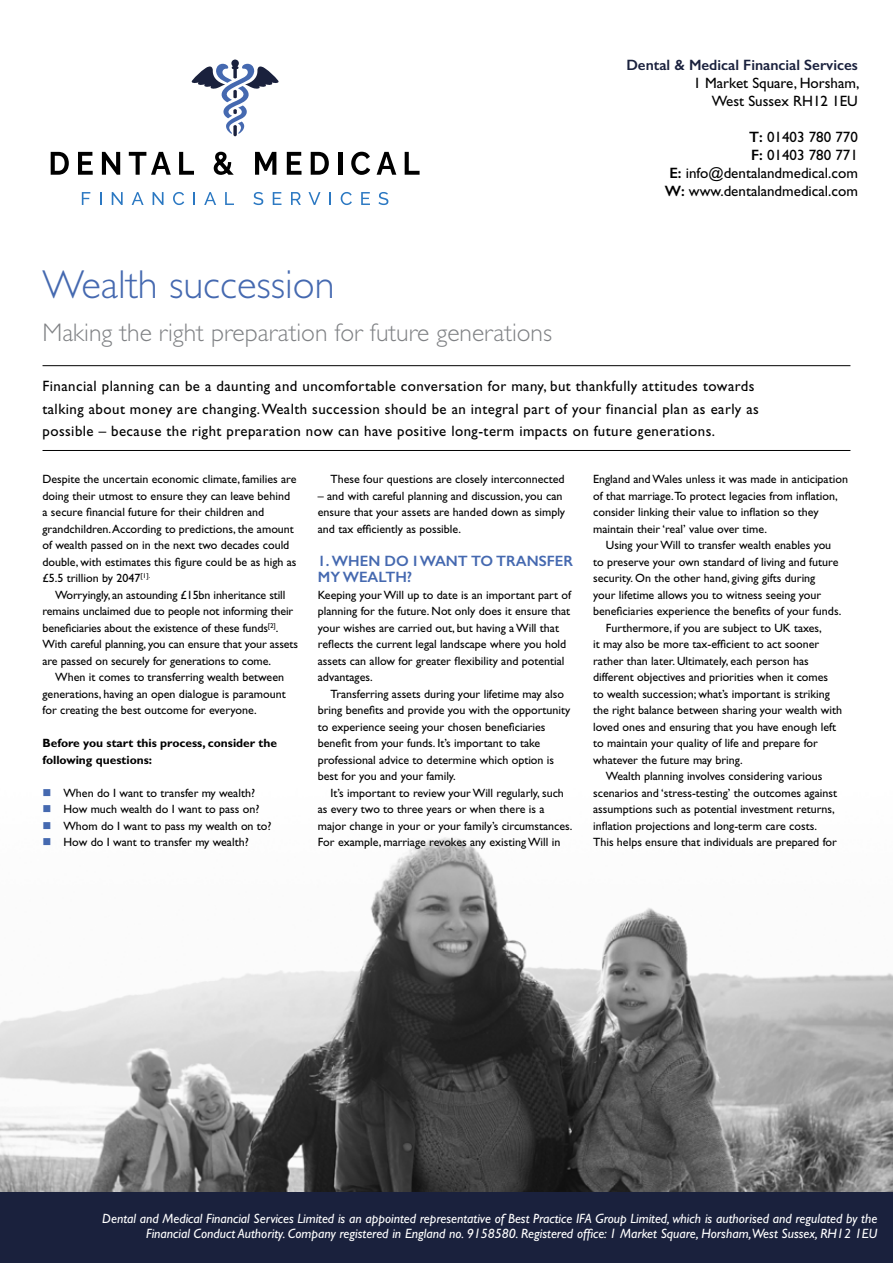
<style>
.page{position:relative;width:893px;height:1263px;background:#fff}
.page>*{position:absolute;margin:0;border:0;box-sizing:border-box;transform-origin:0 0}
.t1{font:300 40.5px "Gill Sans";color:#4569b0}
.t2{font:300 25.5px "Gill Sans";color:#808285}
.t3{font:15px/22.5px "Gill Sans";letter-spacing:.03em;color:#000}
.t4{font:15px/18px "Gill Sans";color:#000;text-align:right}
.t5{font:600 15px/16.5px "Gill Sans";color:#4569b0}
.t6{font:600 15px "Gill Sans";color:#1a213d}
.t7{font:italic 13.5px/15px "Gill Sans";color:#fff;text-align:right}
.t8{font:12px/16.5px "Gill Sans";color:#000}
.t9{font:700 12px/16.5px "Gill Sans";color:#000}
.s1{font-weight:600}
</style>
<div class="page">
<img style="left:0;top:450px;width:893px;height:742px">
<hr style="left:43px;top:365px;width:807px;height:1px;background:#000">
<hr style="left:43px;top:450px;width:807px;height:1px;background:#000">
<div style="left:0;top:1192px;width:893px;height:71px;background:#1a213d"></div>
<svg style="left:51px;top:152px;width:18px;height:23px"></svg>
<svg style="left:78px;top:152px;width:15px;height:23px"></svg>
<svg style="left:102px;top:152px;width:18px;height:23px"></svg>
<svg style="left:129px;top:152px;width:42px;height:23px"></svg>
<svg style="left:179px;top:152px;width:15px;height:23px"></svg>
<svg style="left:214px;top:152px;width:20px;height:23px"></svg>
<svg style="left:255px;top:152px;width:21px;height:23px"></svg>
<svg style="left:287px;top:152px;width:14px;height:23px"></svg>
<svg style="left:311px;top:152px;width:18px;height:23px"></svg>
<hr style="left:338px;top:152px;width:4px;height:23px;background:#000">
<svg style="left:351px;top:152px;width:19px;height:23px"></svg>
<svg style="left:377px;top:152px;width:19px;height:23px"></svg>
<svg style="left:405px;top:152px;width:15px;height:23px"></svg>
<svg style="left:82px;top:192px;width:8px;height:13px"></svg>
<svg style="left:100px;top:192px;width:1px;height:13px"></svg>
<svg style="left:112px;top:192px;width:11px;height:13px"></svg>
<svg style="left:132px;top:192px;width:12px;height:13px"></svg>
<svg style="left:153px;top:192px;width:10px;height:13px"></svg>
<svg style="left:173px;top:192px;width:11px;height:13px"></svg>
<svg style="left:194px;top:192px;width:1px;height:13px"></svg>
<svg style="left:204px;top:192px;width:12px;height:13px"></svg>
<svg style="left:225px;top:192px;width:9px;height:13px"></svg>
<svg style="left:253px;top:192px;width:10px;height:13px"></svg>
<svg style="left:273px;top:192px;width:8px;height:13px"></svg>
<svg style="left:291px;top:192px;width:10px;height:13px"></svg>
<svg style="left:308px;top:192px;width:12px;height:13px"></svg>
<svg style="left:329px;top:192px;width:2px;height:13px"></svg>
<svg style="left:341px;top:192px;width:11px;height:13px"></svg>
<svg style="left:361px;top:192px;width:9px;height:13px"></svg>
<svg style="left:378px;top:192px;width:10px;height:13px"></svg>
<svg style="left:191px;top:60px;width:88px;height:76px"></svg>
<svg style="left:44px;top:789px;width:19px;height:8px"></svg>
<svg style="left:44px;top:805px;width:19px;height:9px"></svg>
<svg style="left:44px;top:822px;width:19px;height:8px"></svg>
<svg style="left:44px;top:838px;width:19px;height:9px"></svg>
<p class="t6" style="left:626px;top:56px;width:233px">Dental &amp; Medical Financial Services</p>
<p class="t4" style="left:693px;top:74px;width:167px">1 Market Square, Horsham,<br>West Sussex RH12 1EU</p>
<p class="t4" style="left:665px;top:128px;width:195px"><span class="s1">T:</span> 01403 780 770<br><span class="s1">F:</span> 01403 780 771<br><span class="s1">E:</span> info@dentalandmedical.com<br><span class="s1">W:</span> www.dentalandmedical.com</p>
<h1 class="t1" style="left:43px;top:262px;width:294px">Wealth succession</h1>
<h2 class="t2" style="left:43px;top:318px;width:511px">Making the right preparation for future generations</h2>
<p class="t3" style="left:42px;top:375px;width:718px">Financial planning can be a daunting and uncomfortable conversation for many, but thankfully attitudes towards talking about money are changing. Wealth succession should be an integral part of your financial plan as early as possible – because the right preparation now can have positive long-term impacts on future generations.</p>
<p class="t8" style="left:43px;top:471px;width:256px">Despite the uncertain economic climate, families are doing their utmost to ensure they can leave behind a secure financial future for their children and grandchildren. According to predictions, the amount of wealth passed on in the next two decades could double, with estimates this figure could be as high as £5.5 trillion by 2047<sup>[1].</sup></p>
<p class="t8" style="left:43px;top:586px;width:257px;text-indent:13px">Worryingly, an astounding £15bn inheritance still remains unclaimed due to people not informing their beneficiaries about the existence of these funds<sup>[2]</sup>.<br>With careful planning, you can ensure that your assets are passed on securely for generations to come.</p>
<p class="t8" style="left:43px;top:669px;width:245px;text-indent:13px">When it comes to transferring wealth between generations, having an open dialogue is paramount for creating the best outcome for everyone.</p>
<p class="t9" style="left:43px;top:735px;width:236px">Before you start this process, consider the following questions:</p>
<p class="t8" style="left:63px;top:784px;width:210px">When do I want to transfer my wealth?<br>How much wealth do I want to pass on?<br>Whom do I want to pass my wealth on to?<br>How do I want to transfer my wealth?</p>
<p class="t8" style="left:331px;top:471px;width:236px">These four questions are closely interconnected</p>
<p class="t8" style="left:318px;top:487px;width:249px">– and with careful planning and discussion, you can ensure that your assets are handed down as simply and tax efficiently as possible.</p>
<p class="t5" style="left:318px;top:552px;width:257px">1. WHEN DO I WANT TO TRANSFER<br>MY WEALTH?</p>
<p class="t8" style="left:318px;top:586px;width:255px">Keeping your Will up to date is an important part of planning for the future. Not only does it ensure that your wishes are carried out, but having a Will that reflects the current legal landscape where you hold assets can allow for greater flexibility and potential advantages.</p>
<p class="t8" style="left:318px;top:685px;width:254px;text-indent:13px">Transferring assets during your lifetime may also bring benefits and provide you with the opportunity to experience seeing your chosen beneficiaries benefit from your funds. It’s important to take professional advice to determine which option is best for you and your family.</p>
<p class="t8" style="left:318px;top:784px;width:256px;text-indent:13px">It’s important to review your Will regularly, such as every two to three years or when there is a major change in your or your family’s circumstances.<br>For example, marriage revokes any existing Will in</p>
<p class="t8" style="left:593px;top:471px;width:256px">England and Wales unless it was made in anticipation of that marriage.To protect legacies from inflation, consider linking their value to inflation so they maintain their ‘real’ value over time.</p>
<p class="t8" style="left:606px;top:537px;width:227px">Using your Will to transfer wealth enables you</p>
<p class="t8" style="left:593px;top:553px;width:247px">to preserve your own standard of living and future</p>
<p class="t8" style="left:593px;top:570px;width:224px">security. On the other hand, giving gifts during</p>
<p class="t8" style="left:593px;top:586px;width:230px">your lifetime allows you to witness seeing your</p>
<p class="t8" style="left:593px;top:603px;width:250px">beneficiaries experience the benefits of your funds.</p>
<p class="t8" style="left:606px;top:619px;width:217px">Furthermore, if you are subject to UK taxes,</p>
<p class="t8" style="left:593px;top:636px;width:228px">it may also be more tax-efficient to act sooner</p>
<p class="t8" style="left:593px;top:652px;width:217px">rather than later. Ultimately, each person has</p>
<p class="t8" style="left:593px;top:669px;width:237px">different objectives and priorities when it comes</p>
<p class="t8" style="left:593px;top:685px;width:238px">to wealth succession; what’s important is striking</p>
<p class="t8" style="left:593px;top:702px;width:250px">the right balance between sharing your wealth with</p>
<p class="t8" style="left:593px;top:718px;width:244px">loved ones and ensuring that you have enough left</p>
<p class="t8" style="left:593px;top:735px;width:226px">to maintain your quality of life and prepare for</p>
<p class="t8" style="left:593px;top:751px;width:151px">whatever the future may bring.</p>
<p class="t8" style="left:606px;top:768px;width:218px">Wealth planning involves considering various</p>
<p class="t8" style="left:593px;top:784px;width:245px">scenarios and ‘stress-testing’ the outcomes against</p>
<p class="t8" style="left:593px;top:801px;width:243px">assumptions such as potential investment returns,</p>
<p class="t8" style="left:593px;top:817px;width:225px">inflation projections and long-term care costs.</p>
<p class="t8" style="left:593px;top:834px;width:245px">This helps ensure that individuals are prepared for</p>
<p class="t7" style="left:102px;top:1211px;width:776px">Dental and Medical Financial Services Limited is an appointed representative of Best Practice IFA Group Limited, which is authorised and regulated by the<br>Financial Conduct Authority. Company registered in England no. 9158580. Registered office: 1 Market Square, Horsham,West Sussex, RH12 1EU</p>
</div>
